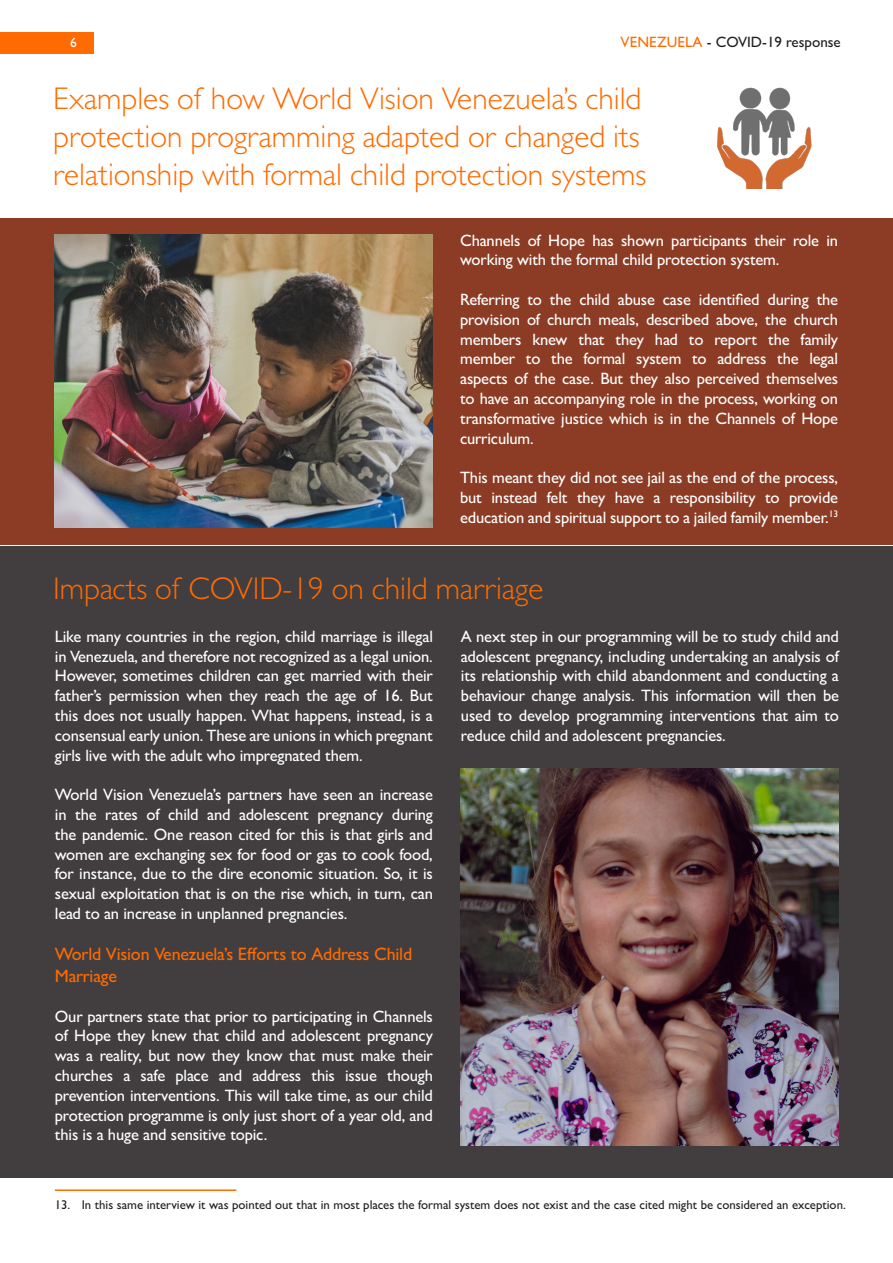
<style>
.page{position:relative;width:893px;height:1263px;background:#fff}
.page>*{position:absolute;margin:0;border:0;box-sizing:border-box;transform-origin:0 0}
.t1{font:300 31.5px/37.8px "Gill Sans";color:#ff6b00}
.t2{font:500 18px/21.6px "Gill Sans";letter-spacing:-.01em;color:#ff6b00}
.t3{font:500 16.5px/19.8px "Gill Sans";letter-spacing:-.01em;color:#fff;text-align:justify}
.t4{font:500 15px "Gill Sans";color:#231f20}
.t5{font:500 13.5px "Gill Sans";color:#fff}
.t6{font:500 12.75px "Gill Sans";color:#231f20}
.s1{color:#ff6b00}
</style>
<div class="page">
<div style="left:0;top:32px;width:94px;height:21px;background:#ff6b00"></div>
<div style="left:0;top:218px;width:893px;height:326px;background:#8c3c24"></div>
<img style="left:717px;top:87px;width:95px;height:102px">
<div style="left:0;top:546px;width:893px;height:631px;background:#423e3f"></div>
<img style="left:460px;top:768px;width:378px;height:378px">
<hr style="left:55px;top:1189px;width:181px;height:2px;background:#ff6b00">
<img style="left:54px;top:234px;width:379px;height:294px">
<p class="t5" style="left:70px;top:35px;width:8px">6</p>
<p class="t4" style="left:621px;top:33px;width:222px"><span class="s1">VENEZUELA</span> - COVID-19 response</p>
<p class="t1" style="left:53px;top:79px;width:595px">Examples of how World Vision Venezuela’s child protection programming adapted or changed its relationship with formal child protection systems</p>
<p class="t3" style="left:460px;top:230px;width:380px">Channels of Hope has shown participants their role in working with the formal child protection system.</p>
<p class="t3" style="left:460px;top:289px;width:380px">Referring to the child abuse case identified during the provision of church meals, described above, the church members knew that they had to report the family member to the formal system to address the legal aspects of the case. But they also perceived themselves to have an accompanying role in the process, working on transformative justice which is in the Channels of Hope curriculum.</p>
<p class="t3" style="left:460px;top:467px;width:380px">This meant they did not see jail as the end of the process, but instead felt they have a responsibility to provide education and spiritual support to a jailed family member.<sup>13</sup></p>
<p class="t1" style="left:53px;top:569px;width:492px">Impacts of COVID-19 on child marriage</p>
<p class="t3" style="left:55px;top:626px;width:380px">Like many countries in the region, child marriage is illegal in Venezuela, and therefore not recognized as a legal union.<br>However, sometimes children can get married with their father’s permission when they reach the age of 16. But this does not usually happen. What happens, instead, is a consensual early union. These are unions in which pregnant girls live with the adult who impregnated them.</p>
<p class="t3" style="left:55px;top:784px;width:380px">World Vision Venezuela’s partners have seen an increase in the rates of child and adolescent pregnancy during the pandemic. One reason cited for this is that girls and women are exchanging sex for food or gas to cook food, for instance, due to the dire economic situation. So, it is sexual exploitation that is on the rise which, in turn, can lead to an increase in unplanned pregnancies.</p>
<p class="t2" style="left:55px;top:943px;width:359px">World Vision Venezuela’s Efforts to Address Child<br>Marriage</p>
<p class="t3" style="left:55px;top:1006px;width:380px">Our partners state that prior to participating in Channels of Hope they knew that child and adolescent pregnancy was a reality, but now they know that must make their churches a safe place and address this issue though prevention interventions. This will take time, as our child protection programme is only just short of a year old, and this is a huge and sensitive topic.</p>
<p class="t3" style="left:461px;top:626px;width:380px">A next step in our programming will be to study child and adolescent pregnancy, including undertaking an analysis of its relationship with child abandonment and conducting a behaviour change analysis. This information will then be used to develop programming interventions that aim to reduce child and adolescent pregnancies.</p>
<p class="t6" style="left:55px;top:1197px;width:793px">13. In this same interview it was pointed out that in most places the formal system does not exist and the case cited might be considered an exception.</p>
</div>
